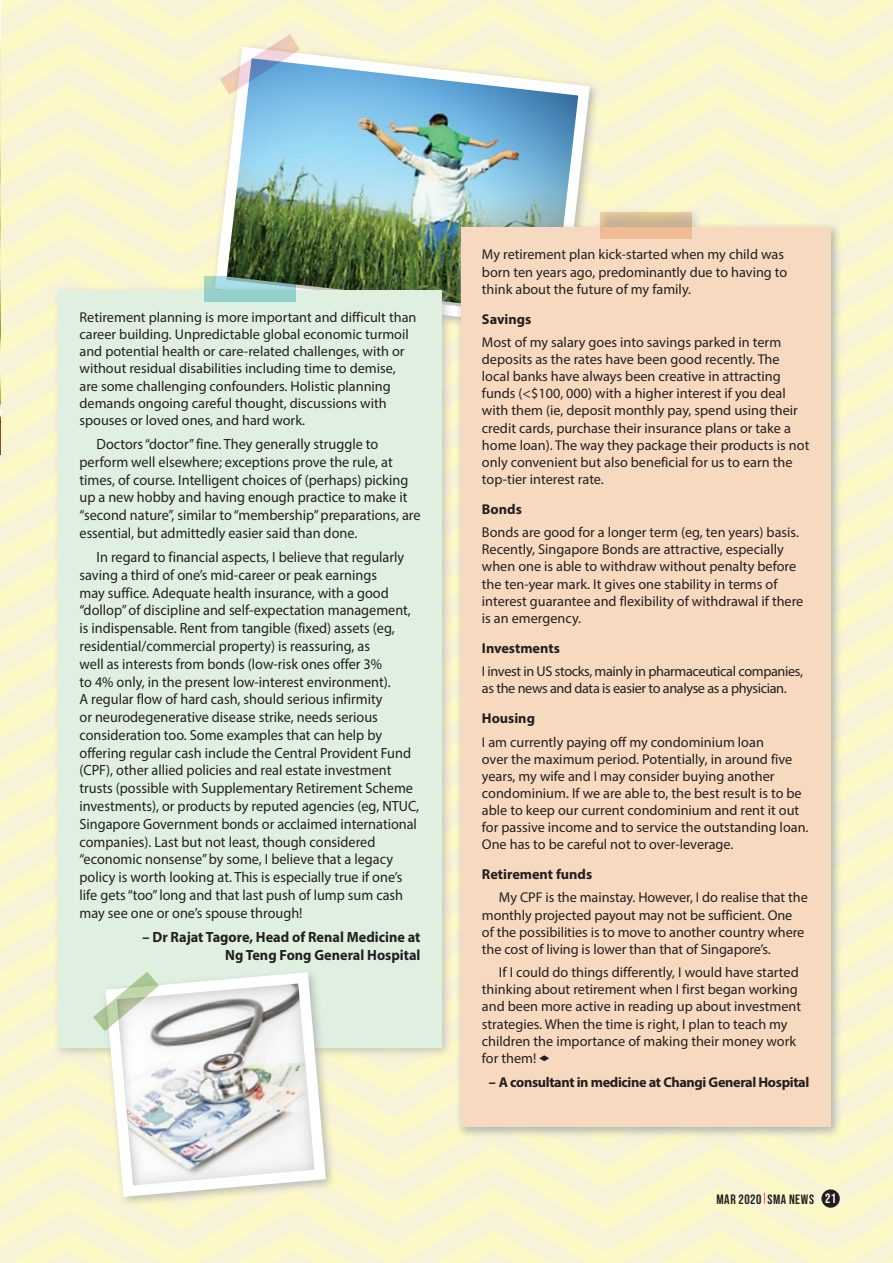
<style>
.page{position:relative;width:893px;height:1263px;background:#fff}
.page>*{position:absolute;margin:0;border:0;box-sizing:border-box;transform-origin:0 0}
.t1{font:14.85px/17.9px "Myriad Pro";color:#231f20;scale:.96 1}
.t2{font:700 14.85px/17.9px "Myriad Pro";color:#231f20;text-align:right;scale:.96 1}
.t3{font:14.25px/17.1px "Myriad Pro";color:#231f20}
.t4{font:14.25px/17.1px "Myriad Pro";letter-spacing:-.025em;color:#231f20}
.t5{font:700 14.25px "Myriad Pro";letter-spacing:-.015em;color:#231f20}
.t6{font:700 13.5px "Bebas Neue";letter-spacing:.04em;color:#231f20}
.s1{font-size:14.85px}
.s2{font-weight:400}
.s3{font-weight:400;color:#fff}
</style>
<div class="page">
<img style="left:0;top:2px;width:1px;height:420px">
<img style="left:209px;top:41px;width:387px;height:293px">
<div style="left:53px;top:285px;width:400px;height:773px;background:#a7a9ac;opacity:.55"></div>
<div style="left:58px;top:290px;width:384px;height:757px;background:#dff0e1"></div>
<svg style="left:204px;top:276px;width:92px;height:26px;background:#88bcb6"></svg>
<div style="left:456px;top:222px;width:385px;height:916px;background:#a7a9ac;opacity:.55"></div>
<div style="left:461px;top:228px;width:370px;height:899px;background:#f7d9bf"></div>
<svg style="left:539px;top:1055px;width:10px;height:6px"></svg>
<svg style="left:600px;top:212px;width:91px;height:26px;background:#deba95"></svg>
<hr style="left:0;top:422px;width:1px;height:33px;background:#835021">
<svg style="left:220px;top:34px;width:80px;height:61px;background:#c3d0d4"></svg>
<div style="left:101px;top:967px;width:235px;height:241px;background:#a7a9ac;opacity:.75"></div>
<svg style="left:100px;top:967px;width:232px;height:235px"></svg>
<svg style="left:93px;top:972px;width:66px;height:59px"></svg>
<div style="left:821px;top:1189px;width:19px;height:19px;background:#231f20;border-radius:50%"></div>
<p class="t3" style="left:80px;top:309px;width:338px">Retirement planning is more important and difficult than career building. Unpredictable global economic turmoil and potential health or care-related challenges, with or without residual disabilities including time to demise, are some challenging confounders. Holistic planning demands ongoing careful thought, discussions with spouses or loved ones, and hard work.</p>
<p class="t1" style="left:80px;top:435px;width:357px;text-indent:17px">Doctors “doctor” fine. They generally struggle to perform well elsewhere; exceptions prove the rule, at times, of course. Intelligent choices of (perhaps) picking up a new hobby and having enough practice to make it “second nature”, similar to “membership” preparations, are essential, but admittedly easier said than done.</p>
<p class="t1" style="left:80px;top:548px;width:355px;text-indent:17px">In regard to financial aspects, I believe that regularly saving a third of one’s mid-career or peak earnings<br>may suffice. Adequate health insurance, with a good “dollop” of discipline and self-expectation management, is indispensable. Rent from tangible (fixed) assets (eg, residential/commercial property) is reassuring, as<br>well as interests from bonds (low-risk ones offer 3%<br>to 4% only, in the present low-interest environment).<br>A regular flow of hard cash, should serious infirmity<br>or neurodegenerative disease strike, needs serious consideration too. Some examples that can help by offering regular cash include the Central Provident Fund (CPF), other allied policies and real estate investment trusts (possible with Supplementary Retirement Scheme investments), or products by reputed agencies (eg, NTUC, Singapore Government bonds or acclaimed international companies). Last but not least, though considered “economic nonsense” by some, I believe that a legacy policy is worth looking at. This is especially true if one’s life gets “too” long and that last push of lump sum cash may see one or one’s spouse through!</p>
<p class="t2" style="left:142px;top:927px;width:291px">– Dr Rajat Tagore, Head of Renal Medicine at<br>Ng Teng Fong General Hospital</p>
<p class="t3" style="left:482px;top:246px;width:307px">My retirement plan kick-started when my child was born ten years ago, predominantly due to having to think about the future of my family.</p>
<p class="t5" style="left:482px;top:309px;width:51px">Savings</p>
<p class="t3" style="left:482px;top:333px;width:329px">Most of my salary goes into savings parked in term deposits as the rates have been good recently. The local banks have always been creative in attracting funds (&lt;$100, 000) with a higher interest if you deal with them (ie, deposit monthly pay, spend using their credit cards, purchase their insurance plans or take a home loan). The way they package their products is not only convenient but also beneficial for us to earn the top-tier interest rate.</p>
<p class="t5" style="left:482px;top:500px;width:41px">Bonds</p>
<p class="t3" style="left:482px;top:524px;width:323px">Bonds are good for a longer term (eg, ten years) basis.<br>Recently, Singapore Bonds are attractive, especially when one is able to withdraw without penalty before the ten-year mark. It gives one stability in terms of interest guarantee and flexibility of withdrawal if there is an emergency.</p>
<p class="t5" style="left:482px;top:638px;width:79px">Investments</p>
<p class="t4" style="left:482px;top:662px;width:323px">I invest in US stocks, mainly in pharmaceutical companies, as the news and data is easier to analyse as a physician.</p>
<p class="t5" style="left:482px;top:709px;width:55px">Housing</p>
<p class="t3" style="left:482px;top:733px;width:328px">I am currently paying off my condominium loan<br>over the maximum period. Potentially, in around five years, my wife and I may consider buying another condominium. If we are able to, the best result is to be able to keep our current condominium and rent it out for passive income and to service the outstanding loan.<br>One has to be careful not to over-leverage.</p>
<p class="t5" style="left:482px;top:865px;width:112px">Retirement funds</p>
<p class="t3" style="left:482px;top:889px;width:327px;text-indent:17px">My CPF is the mainstay. However, I do realise that the monthly projected payout may not be sufficient. One of the possibilities is to move to another country where the cost of living is lower than that of Singapore’s.</p>
<p class="t3" style="left:482px;top:964px;width:321px;text-indent:17px">If I could do things differently, I would have started thinking about retirement when I first began working and been more active in reading up about investment strategies. When the time is right, I plan to teach my children the importance of making their money work for them!</p>
<p class="t5" style="left:489px;top:1073px;width:322px"><span class="s1">–</span> A consultant in medicine at Changi General Hospital</p>
<p class="t6" style="left:716px;top:1191px;width:121px">MAR 2020 <span class="s2">SMA NEWS</span> <span class="s3">21</span></p>
</div>
